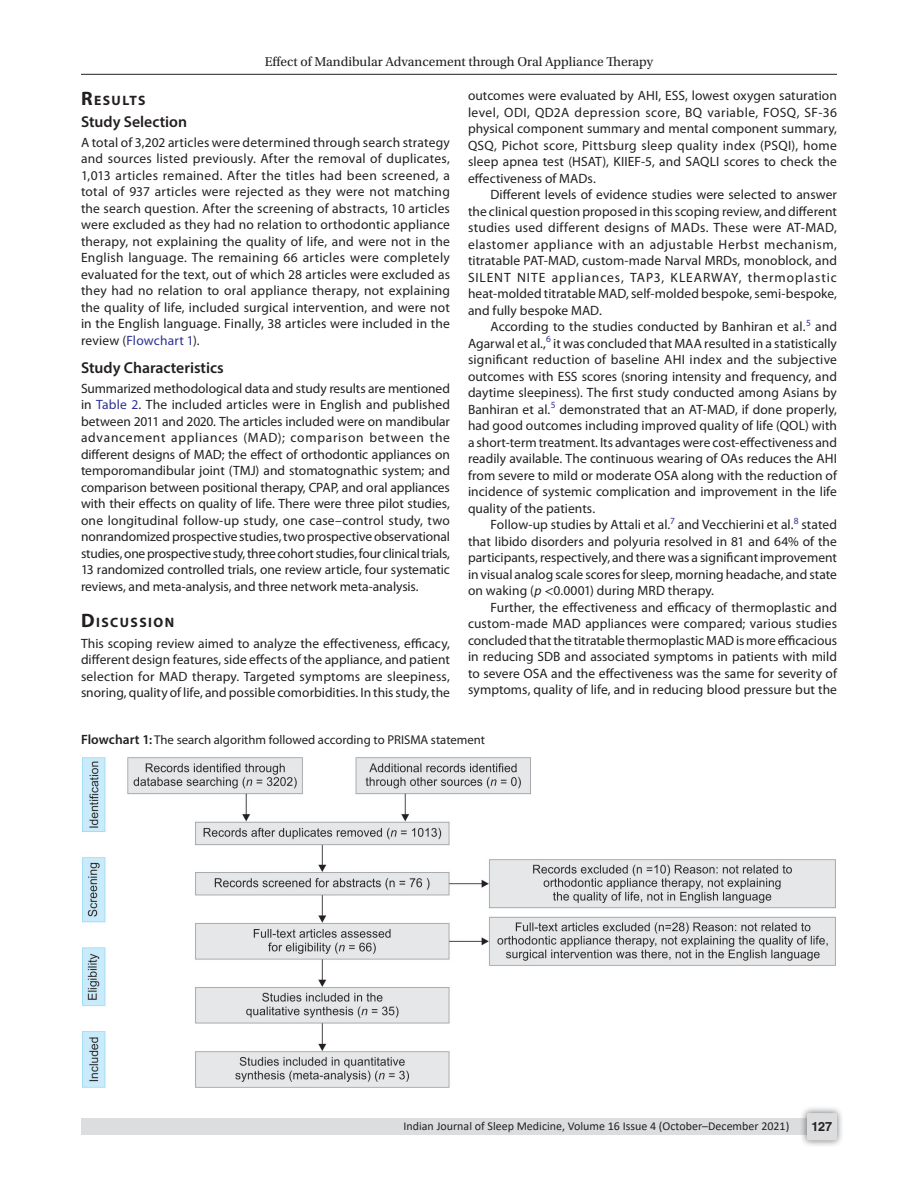
<style>
.page{position:relative;width:918px;height:1188px;background:#fff}
.page>*{position:absolute;margin:0;border:0;box-sizing:border-box;transform-origin:0 0}
.Head-2{font:600 15.75px "Myriad Pro";color:#231f20}
.Head-2-stk{font:600 15.75px "Myriad Pro";color:#231f20}
.Head-1{font:700 13.65px "Myriad Pro";letter-spacing:.105em;color:#231f20}
.Para-NoIndent{font:13.5px/16.5px "Myriad Pro";letter-spacing:.005em;color:#231f20;text-align:justify}
.Para-Indent{font:13.5px/16.5px "Myriad Pro";letter-spacing:.005em;color:#231f20;text-align:justify}
.t1{font:13.5px "Utopia Std";color:#231f20}
.FigCaption{font:12.75px "Myriad Pro";color:#231f20}
.t2{font:700 12.75px "Helvetica LT Std";color:#231f20}
.t3{font:12px "Calibri";color:#231f20}
.s1{font-size:19.5px}
.s2{color:#2e3092}
.s3{font-style:italic}
.s4{font-family:"STIX General"}
.s5{font-weight:600;font-size:13.5px}
.s6{font-weight:600}
</style>
<div class="page">
<hr style="left:81px;top:74px;width:756px;height:1px;background:#231f20">
<div style="left:81px;top:1119px;width:756px;height:16px;background:#dcdddf"></div>
<div style="left:800px;top:1106px;width:44px;height:41px;background:#231f20;opacity:.61"></div>
<div style="left:807px;top:1113px;width:30px;height:27px;background:#dcdddf;border-radius:2px"></div>
<img style="left:83px;top:757px;width:752px;height:331px">
<p class="t1" style="left:265px;top:55px;width:390px">Effect of Mandibular Advancement through Oral Appliance Therapy</p>
<p class="Head-1" style="left:81px;top:91px;width:66px"><span class="s1">R</span>ESULTS</p>
<p class="Head-2-stk" style="left:81px;top:112px;width:108px">Study Selection</p>
<p class="Para-NoIndent" style="left:81px;top:134px;width:371px">A total of 3,202 articles were determined through search strategy and sources listed previously. After the removal of duplicates, 1,013 articles remained. After the titles had been screened, a total of 937 articles were rejected as they were not matching the search question. After the screening of abstracts, 10 articles were excluded as they had no relation to orthodontic appliance therapy, not explaining the quality of life, and were not in the English language. The remaining 66 articles were completely evaluated for the text, out of which 28 articles were excluded as they had no relation to oral appliance therapy, not explaining the quality of life, included surgical intervention, and were not in the English language. Finally, 38 articles were included in the review (<span class="s2">Flowchart 1</span>).</p>
<p class="Head-2" style="left:81px;top:358px;width:144px">Study Characteristics</p>
<p class="Para-NoIndent" style="left:81px;top:380px;width:371px">Summarized methodological data and study results are mentioned in <span class="s2">Table 2</span>. The included articles were in English and published between 2011 and 2020. The articles included were on mandibular advancement appliances (MAD); comparison between the different designs of MAD; the effect of orthodontic appliances on temporomandibular joint (TMJ) and stomatognathic system; and comparison between positional therapy, CPAP, and oral appliances with their effects on quality of life. There were three pilot studies, one longitudinal follow-up study, one case–control study, two nonrandomized prospective studies, two prospective observational studies, one prospective study, three cohort studies, four clinical trials, 13 randomized controlled trials, one review article, four systematic reviews, and meta-analysis, and three network meta-analysis.</p>
<p class="Head-1" style="left:81px;top:613px;width:95px"><span class="s1">D</span>ISCUSSION</p>
<p class="Para-NoIndent" style="left:81px;top:635px;width:371px">This scoping review aimed to analyze the effectiveness, efficacy, different design features, side effects of the appliance, and patient selection for MAD therapy. Targeted symptoms are sleepiness, snoring, quality of life, and possible comorbidities. In this study, the</p>
<p class="Para-NoIndent" style="left:468px;top:87px;width:371px">outcomes were evaluated by AHI, ESS, lowest oxygen saturation level, ODI, QD2A depression score, BQ variable, FOSQ, SF-36 physical component summary and mental component summary, QSQ, Pichot score, Pittsburg sleep quality index (PSQI), home sleep apnea test (HSAT), KIIEF-5, and SAQLI scores to check the effectiveness of MADs.</p>
<p class="Para-Indent" style="left:468px;top:186px;width:371px;text-indent:22px">Different levels of evidence studies were selected to answer the clinical question proposed in this scoping review, and different studies used different designs of MADs. These were AT-MAD, elastomer appliance with an adjustable Herbst mechanism, titratable PAT-MAD, custom-made Narval MRDs, monoblock, and SILENT NITE appliances, TAP3, KLEARWAY, thermoplastic heat-molded titratable MAD, self-molded bespoke, semi-bespoke, and fully bespoke MAD.</p>
<p class="Para-Indent" style="left:468px;top:318px;width:371px;text-indent:22px">According to the studies conducted by Banhiran et al.<sup>5</sup> and Agarwal et al.,<sup>6</sup> it was concluded that MAA resulted in a statistically significant reduction of baseline AHI index and the subjective outcomes with ESS scores (snoring intensity and frequency, and daytime sleepiness). The first study conducted among Asians by Banhiran et al.<sup>5</sup> demonstrated that an AT-MAD, if done properly, had good outcomes including improved quality of life (QOL) with a short-term treatment. Its advantages were cost-effectiveness and readily available. The continuous wearing of OAs reduces the AHI from severe to mild or moderate OSA along with the reduction of incidence of systemic complication and improvement in the life quality of the patients.</p>
<p class="Para-Indent" style="left:468px;top:516px;width:371px;text-indent:22px">Follow-up studies by Attali et al.<sup>7</sup> and Vecchierini et al.<sup>8</sup> stated that libido disorders and polyuria resolved in 81 and 64% of the participants, respectively, and there was a significant improvement in visual analog scale scores for sleep, morning headache, and state on waking (<span class="s3">p</span> <span class="s4">&lt;</span>0.0001) during MRD therapy.</p>
<p class="Para-Indent" style="left:468px;top:599px;width:371px;text-indent:22px">Further, the effectiveness and efficacy of thermoplastic and custom-made MAD appliances were compared; various studies concluded that the titratable thermoplastic MAD is more efficacious in reducing SDB and associated symptoms in patients with mild to severe OSA and the effectiveness was the same for severity of symptoms, quality of life, and in reducing blood pressure but the</p>
<p class="FigCaption" style="left:81px;top:732px;width:406px"><span class="s5">Flowchart 1</span><span class="s6">:</span> The search algorithm followed according to PRISMA statement</p>
<p class="t3" style="left:404px;top:1117px;width:387px">Indian Journal of Sleep Medicine, Volume 16 Issue 4 (October–December 2021)</p>
<p class="t2" style="left:812px;top:1119px;width:22px">127</p>
</div>
